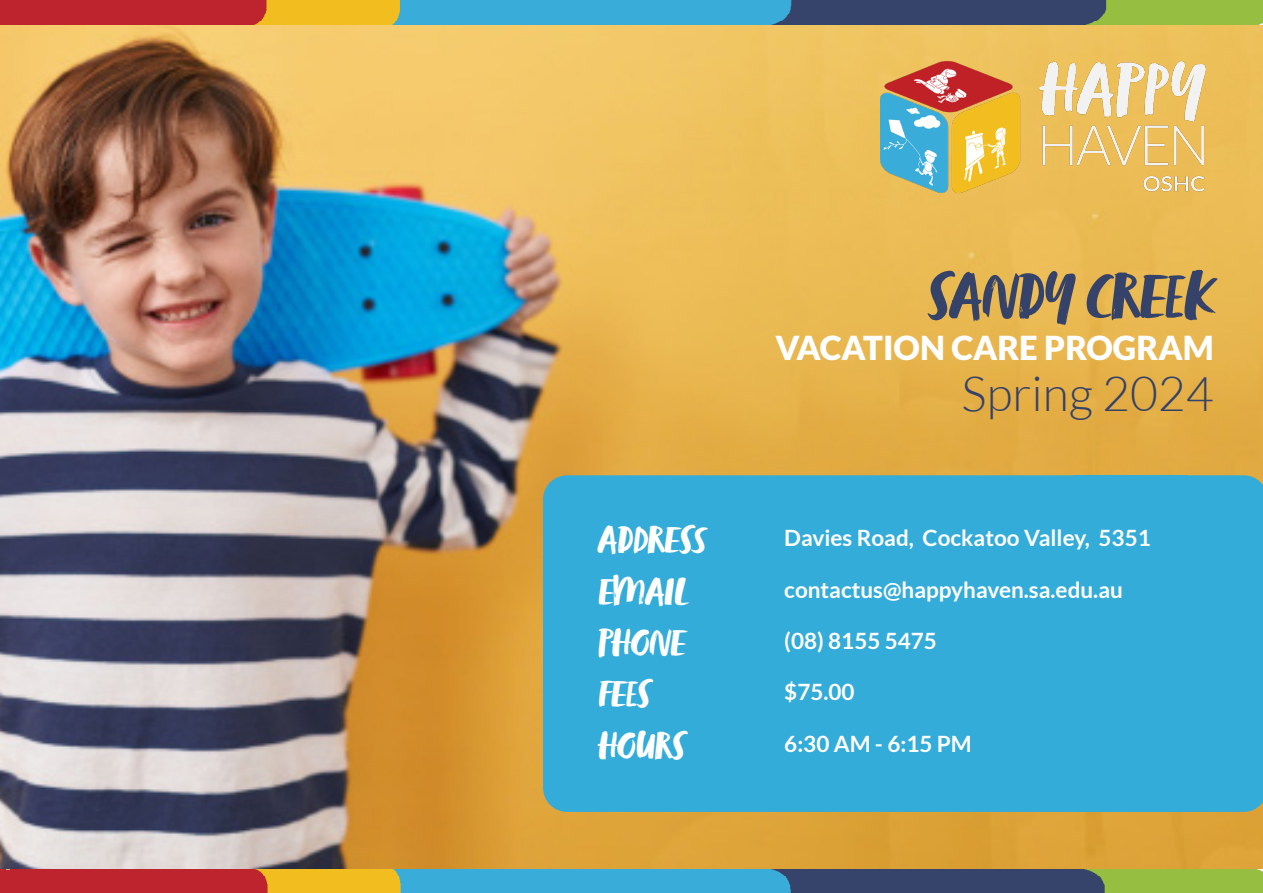
<style>
.page{position:relative;width:1263px;height:893px;background:#fff}
.page>*{position:absolute;margin:0;border:0;box-sizing:border-box;transform-origin:0 0}
.t1{font:66px "Zooja Pro";color:#354269}
.t2{font:300 48px "Lato";color:#354269}
.t3{font:39px "Zooja Pro";color:#fff}
.t4{font:900 33px "Lato";color:#fff}
.t5{font:700 22.5px "Lato";color:#fff}
</style>
<div class="page">
<img style="left:0;top:25px;width:1263px;height:844px">
<svg style="left:543px;top:475px;width:720px;height:337px;background:#35abd6"></svg>
<img style="left:0;top:0;width:1263px;height:25px">
<img style="left:0;top:869px;width:1263px;height:24px">
<img style="left:880px;top:51px;width:334px;height:144px">
<h1 class="t1" style="left:927px;top:256px;width:288px">SANDY CREEK</h1>
<h3 class="t4" style="left:775px;top:328px;width:440px">VACATION CARE PROGRAM</h3>
<h2 class="t2" style="left:961px;top:368px;width:253px">Spring 2024</h2>
<h3 class="t3" style="left:598px;top:516px;width:109px">ADDRESS</h3>
<p class="t5" style="left:784px;top:525px;width:368px">Davies Road, Cockatoo Valley, 5351</p>
<h3 class="t3" style="left:598px;top:568px;width:91px">EMAIL</h3>
<p class="t5" style="left:784px;top:577px;width:340px">contactus@happyhaven.sa.edu.au</p>
<h3 class="t3" style="left:598px;top:619px;width:85px">PHONE</h3>
<p class="t5" style="left:784px;top:628px;width:154px">(08) 8155 5475</p>
<h3 class="t3" style="left:598px;top:670px;width:54px">FEES</h3>
<p class="t5" style="left:784px;top:679px;width:72px">$75.00</p>
<h3 class="t3" style="left:598px;top:722px;width:88px">HOURS</h3>
<p class="t5" style="left:784px;top:731px;width:189px">6:30 AM - 6:15 PM</p>
</div>
